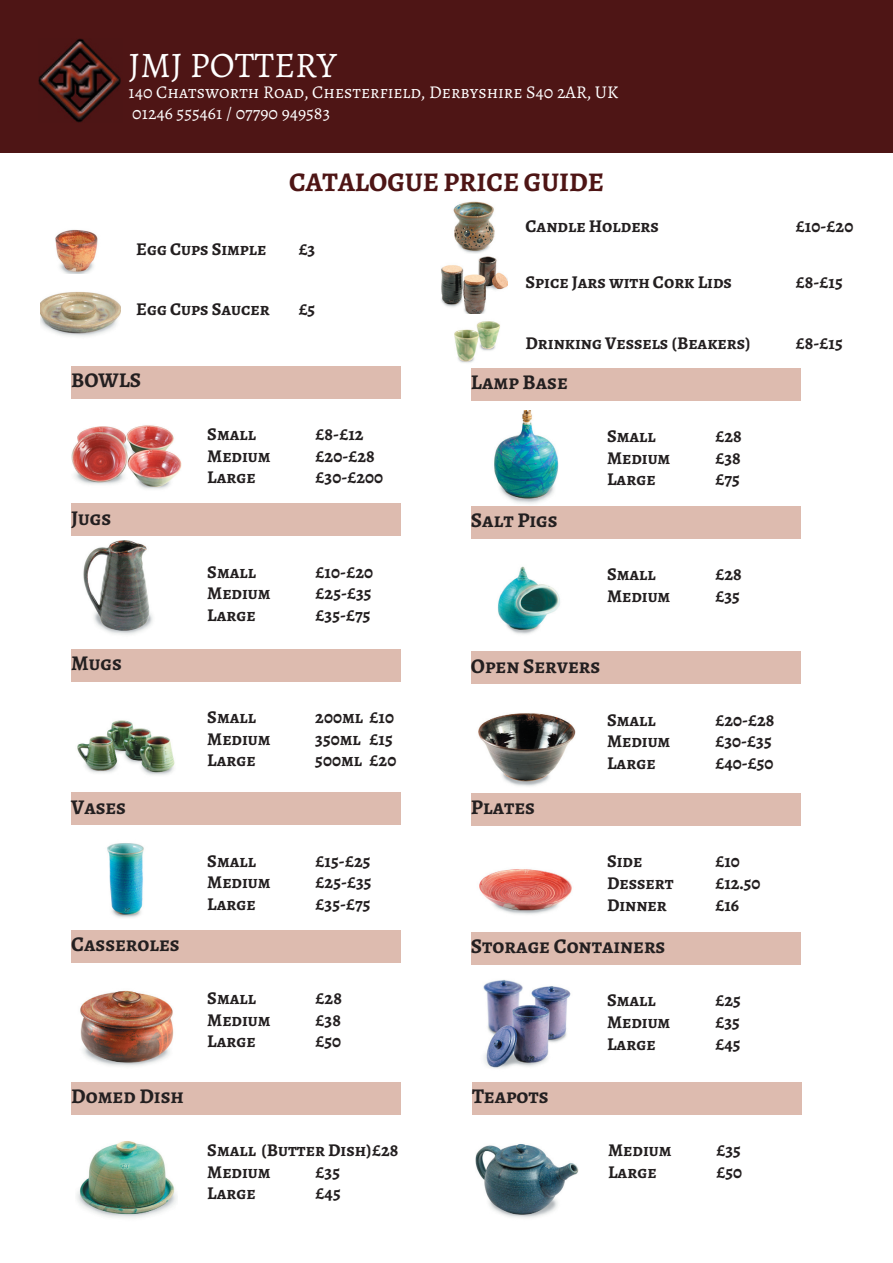
<style>
.page{position:relative;width:893px;height:1263px;background:#fff}
.page>*{position:absolute;margin:0;border:0;box-sizing:border-box;transform-origin:0 0}
.t1{font:36px "Alegreya SC";color:#fff}
.t2{font:700 27px "Alegreya SC";color:#4e1515}
.t3{font:700 21px "Alegreya SC";color:#231f20}
.t4{font:700 18px/21.6px "Alegreya SC";color:#231f20}
.t5{font:18px/21px "Alegreya SC";color:#fff}
</style>
<div class="page">
<div style="left:0;top:0;width:893px;height:153px;background:#4e1515"></div>
<img style="left:38px;top:38px;width:83px;height:84px">
<img style="left:71px;top:425px;width:111px;height:65px">
<div style="left:71px;top:366px;width:330px;height:33px;background:#ddbbaf"></div>
<img style="left:55px;top:229px;width:43px;height:45px">
<img style="left:40px;top:292px;width:80px;height:45px">
<img style="left:83px;top:540px;width:70px;height:95px">
<div style="left:71px;top:503px;width:330px;height:33px;background:#ddbbaf"></div>
<img style="left:77px;top:720px;width:98px;height:55px">
<div style="left:71px;top:649px;width:330px;height:33px;background:#ddbbaf"></div>
<img style="left:107px;top:843px;width:37px;height:75px">
<div style="left:71px;top:792px;width:330px;height:33px;background:#ddbbaf"></div>
<img style="left:80px;top:990px;width:94px;height:76px">
<div style="left:71px;top:930px;width:330px;height:33px;background:#ddbbaf"></div>
<img style="left:76px;top:1141px;width:101px;height:77px">
<div style="left:71px;top:1082px;width:330px;height:33px;background:#ddbbaf"></div>
<img style="left:494px;top:411px;width:65px;height:93px">
<div style="left:471px;top:368px;width:329px;height:33px;background:#ddbbaf"></div>
<img style="left:497px;top:566px;width:63px;height:68px">
<div style="left:471px;top:506px;width:329px;height:33px;background:#ddbbaf"></div>
<img style="left:478px;top:713px;width:98px;height:73px">
<div style="left:471px;top:651px;width:329px;height:33px;background:#ddbbaf"></div>
<img style="left:479px;top:869px;width:93px;height:46px">
<div style="left:471px;top:793px;width:329px;height:33px;background:#ddbbaf"></div>
<img style="left:453px;top:201px;width:42px;height:53px">
<img style="left:441px;top:256px;width:67px;height:58px">
<img style="left:483px;top:979px;width:88px;height:90px">
<div style="left:471px;top:932px;width:329px;height:33px;background:#ddbbaf"></div>
<img style="left:454px;top:321px;width:46px;height:42px">
<img style="left:476px;top:1144px;width:103px;height:74px">
<div style="left:472px;top:1082px;width:329px;height:33px;background:#ddbbaf"></div>
<h1 class="t1" style="left:129px;top:43px;width:210px">JMJ POTTERY</h1>
<p class="t5" style="left:129px;top:81px;width:491px">140 Chatsworth Road, Chesterfield, Derbyshire S40 2AR, UK<br>01246 555461 / 07790 949583</p>
<h2 class="t2" style="left:289px;top:165px;width:316px">CATALOGUE PRICE GUIDE</h2>
<p class="t4" style="left:525px;top:215px;width:135px">Candle Holders</p>
<p class="t4" style="left:795px;top:215px;width:59px">£10-£20</p>
<p class="t4" style="left:136px;top:238px;width:132px">Egg Cups Simple</p>
<p class="t4" style="left:298px;top:238px;width:19px">£3</p>
<p class="t4" style="left:525px;top:271px;width:208px">Spice Jars with Cork Lids</p>
<p class="t4" style="left:795px;top:271px;width:49px">£8-£15</p>
<p class="t4" style="left:136px;top:298px;width:135px">Egg Cups Saucer</p>
<p class="t4" style="left:298px;top:298px;width:19px">£5</p>
<p class="t4" style="left:525px;top:332px;width:227px">Drinking Vessels (Beakers)</p>
<p class="t4" style="left:795px;top:332px;width:49px">£8-£15</p>
<p class="t3" style="left:71px;top:366px;width:72px">BOWLS</p>
<p class="t3" style="left:471px;top:369px;width:98px">Lamp Base</p>
<p class="t4" style="left:207px;top:423px;width:50px">Small</p>
<p class="t4" style="left:315px;top:423px;width:50px">£8-£12</p>
<p class="t4" style="left:207px;top:445px;width:65px">Medium</p>
<p class="t4" style="left:315px;top:445px;width:61px">£20-£28</p>
<p class="t4" style="left:207px;top:466px;width:50px">Large</p>
<p class="t4" style="left:315px;top:466px;width:70px">£30-£200</p>
<p class="t4" style="left:607px;top:425px;width:50px">Small</p>
<p class="t4" style="left:715px;top:425px;width:28px">£28</p>
<p class="t4" style="left:607px;top:447px;width:65px">Medium</p>
<p class="t4" style="left:715px;top:447px;width:27px">£38</p>
<p class="t4" style="left:607px;top:469px;width:50px">Large</p>
<p class="t4" style="left:715px;top:469px;width:26px">£75</p>
<p class="t3" style="left:71px;top:504px;width:42px">Jugs</p>
<p class="t3" style="left:471px;top:507px;width:88px">Salt Pigs</p>
<p class="t4" style="left:207px;top:561px;width:50px">Small</p>
<p class="t4" style="left:315px;top:561px;width:59px">£10-£20</p>
<p class="t4" style="left:207px;top:582px;width:65px">Medium</p>
<p class="t4" style="left:315px;top:582px;width:58px">£25-£35</p>
<p class="t4" style="left:207px;top:604px;width:50px">Large</p>
<p class="t4" style="left:315px;top:604px;width:57px">£35-£75</p>
<p class="t4" style="left:607px;top:564px;width:50px">Small</p>
<p class="t4" style="left:715px;top:564px;width:28px">£28</p>
<p class="t4" style="left:607px;top:585px;width:65px">Medium</p>
<p class="t4" style="left:715px;top:585px;width:26px">£35</p>
<p class="t3" style="left:71px;top:649px;width:52px">Mugs</p>
<p class="t3" style="left:471px;top:652px;width:131px">Open Servers</p>
<p class="t4" style="left:207px;top:706px;width:50px">Small</p>
<p class="t4" style="left:315px;top:706px;width:80px">200ml £10</p>
<p class="t4" style="left:207px;top:728px;width:65px">Medium</p>
<p class="t4" style="left:315px;top:728px;width:79px">350ml £15</p>
<p class="t4" style="left:207px;top:749px;width:50px">Large</p>
<p class="t4" style="left:315px;top:749px;width:83px">500ml £20</p>
<p class="t4" style="left:607px;top:709px;width:50px">Small</p>
<p class="t4" style="left:715px;top:709px;width:61px">£20-£28</p>
<p class="t4" style="left:607px;top:730px;width:65px">Medium</p>
<p class="t4" style="left:715px;top:730px;width:58px">£30-£35</p>
<p class="t4" style="left:607px;top:752px;width:50px">Large</p>
<p class="t4" style="left:715px;top:752px;width:60px">£40-£50</p>
<p class="t3" style="left:71px;top:793px;width:56px">Vases</p>
<p class="t3" style="left:471px;top:794px;width:66px">Plates</p>
<p class="t4" style="left:207px;top:850px;width:50px">Small</p>
<p class="t4" style="left:315px;top:850px;width:57px">£15-£25</p>
<p class="t4" style="left:207px;top:871px;width:65px">Medium</p>
<p class="t4" style="left:315px;top:871px;width:58px">£25-£35</p>
<p class="t4" style="left:207px;top:893px;width:50px">Large</p>
<p class="t4" style="left:315px;top:893px;width:57px">£35-£75</p>
<p class="t4" style="left:607px;top:851px;width:37px">Side</p>
<p class="t4" style="left:715px;top:851px;width:26px">£10</p>
<p class="t4" style="left:607px;top:872px;width:68px">Dessert</p>
<p class="t4" style="left:715px;top:872px;width:47px">£12.50</p>
<p class="t4" style="left:607px;top:894px;width:61px">Dinner</p>
<p class="t4" style="left:715px;top:894px;width:26px">£16</p>
<p class="t3" style="left:71px;top:931px;width:110px">Casseroles</p>
<p class="t3" style="left:471px;top:933px;width:196px">Storage Containers</p>
<p class="t4" style="left:207px;top:987px;width:50px">Small</p>
<p class="t4" style="left:315px;top:987px;width:28px">£28</p>
<p class="t4" style="left:207px;top:1009px;width:65px">Medium</p>
<p class="t4" style="left:315px;top:1009px;width:27px">£38</p>
<p class="t4" style="left:207px;top:1030px;width:50px">Large</p>
<p class="t4" style="left:315px;top:1030px;width:28px">£50</p>
<p class="t4" style="left:607px;top:989px;width:50px">Small</p>
<p class="t4" style="left:715px;top:989px;width:27px">£25</p>
<p class="t4" style="left:607px;top:1011px;width:65px">Medium</p>
<p class="t4" style="left:715px;top:1011px;width:26px">£35</p>
<p class="t4" style="left:607px;top:1033px;width:50px">Large</p>
<p class="t4" style="left:715px;top:1033px;width:27px">£45</p>
<p class="t3" style="left:71px;top:1082px;width:114px">Domed Dish</p>
<p class="t3" style="left:472px;top:1082px;width:78px">Teapots</p>
<p class="t4" style="left:207px;top:1139px;width:193px">Small (Butter Dish)£28<br>Medium</p>
<p class="t4" style="left:315px;top:1161px;width:26px">£35</p>
<p class="t4" style="left:608px;top:1139px;width:65px">Medium</p>
<p class="t4" style="left:716px;top:1139px;width:26px">£35</p>
<p class="t4" style="left:608px;top:1161px;width:50px">Large</p>
<p class="t4" style="left:716px;top:1161px;width:28px">£50</p>
<p class="t4" style="left:207px;top:1182px;width:50px">Large</p>
<p class="t4" style="left:315px;top:1182px;width:27px">£45</p>
</div>
